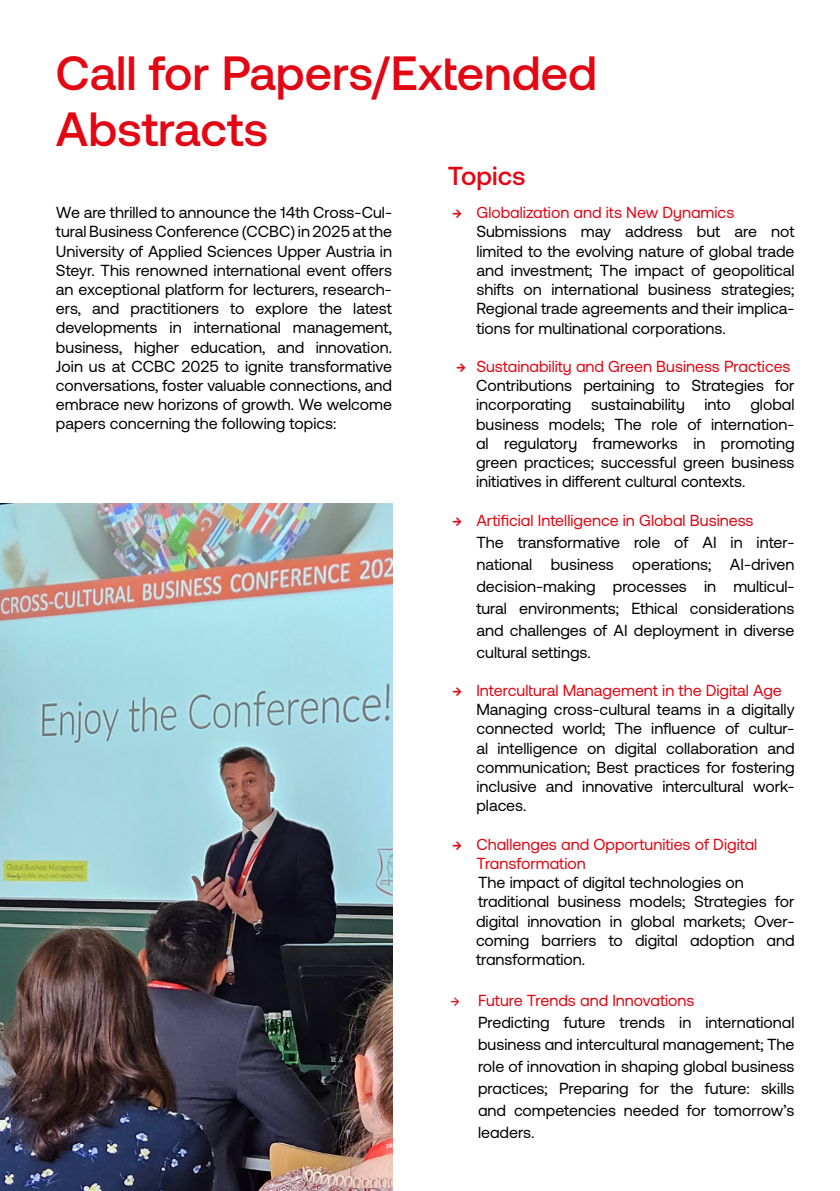
<style>
.page{position:relative;width:840px;height:1191px;background:#fff}
.page>*{position:absolute;margin:0;border:0;box-sizing:border-box;transform-origin:0 0}
.t1{font:500 48px/56px "Aeonik";color:#e30613}
.t2{font:500 26px "Aeonik";color:#e30613}
.t3{font:16px/19.2px "Aeonik";color:#000}
.t4{font:16px/19.2px "Aeonik";color:#e30613}
.s1{font-weight:500;color:#e30613}
.s2{color:#e30613}
.s3{font-weight:500}
</style>
<div class="page">
<img style="left:0;top:503px;width:392px;height:688px">
<h1 class="t1" style="left:56px;top:45px;width:542px">Call for Papers/Extended<br>Abstracts</h1>
<p class="t3" style="left:56px;top:203px;width:337px;text-align:justify">We are thrilled to announce the 14th Cross-Cul&shy;tural Business Conference (CCBC) in 2025 at the University of Applied Sciences Upper Austria in Steyr. This renowned international event offers an exceptional platform for lecturers, research&shy;ers, and practitioners to explore the latest developments in international management, business, higher education, and innovation.<br>Join us at CCBC 2025 to ignite transformative conversations, foster valuable connections, and embrace new horizons of growth. We welcome papers concerning the following topics:</p>
<h2 class="t2" style="left:447px;top:161px;width:79px">Topics</h2>
<p class="t3" style="left:476px;top:203px;width:319px;text-indent:-24px"><span class="s1">→</span> <span class="s2">Globalization and its New Dynamics </span>Submissions may address but are not limited to the evolving nature of global trade and investment; The impact of geopolitical shifts on international business strategies; Regional trade agreements and their implica&shy;tions for multinational corporations.</p>
<p class="t3" style="left:475px;top:357px;width:320px;text-indent:-20px"><span class="s1">→</span> <span class="s2">Sustainability and Green Business Practices </span>Contributions pertaining to Strategies for incorporating sustainability into global business models; The role of internation&shy;al regulatory frameworks in promoting green practices; successful green business initiatives in different cultural contexts.</p>
<p class="t3" style="left:476px;top:509px;width:319px;line-height:22px;text-indent:-24px"><span class="s1">→</span> <span class="s2">Artificial Intelligence in Global Business<br></span>The transformative role of AI in inter&shy;national business operations; AI-driven decision-making processes in multicul&shy;tural environments; Ethical considerations and challenges of AI deployment in diverse cultural settings.</p>
<p class="t3" style="left:476px;top:681px;width:319px;text-indent:-24px"><span class="s1">→</span> <span class="s2">Intercultural Management in the Digital Age </span>Managing cross-cultural teams in a digitally connected world; The influence of cultur&shy;al intelligence on digital collaboration and communication; Best practices for fostering inclusive and innovative intercultural work&shy;places.</p>
<p class="t4" style="left:476px;top:834px;width:282px;text-indent:-24px"><span class="s3">→</span> Challenges and Opportunities of Digital<br>Transformation</p>
<p class="t3" style="left:475px;top:873px;width:320px">The impact of digital technologies on traditional business models; Strategies for digital innovation in global markets; Over&shy;coming barriers to digital adoption and transformation.</p>
<p class="t4" style="left:449px;top:991px;width:246px">→ Future Trends and Innovations</p>
<p class="t3" style="left:477px;top:1011px;width:318px;line-height:22px;text-align:justify">Predicting future trends in international business and intercultural management; The role of innovation in shaping global business practices; Preparing for the future: skills and competencies needed for tomorrow’s leaders.</p>
</div>
